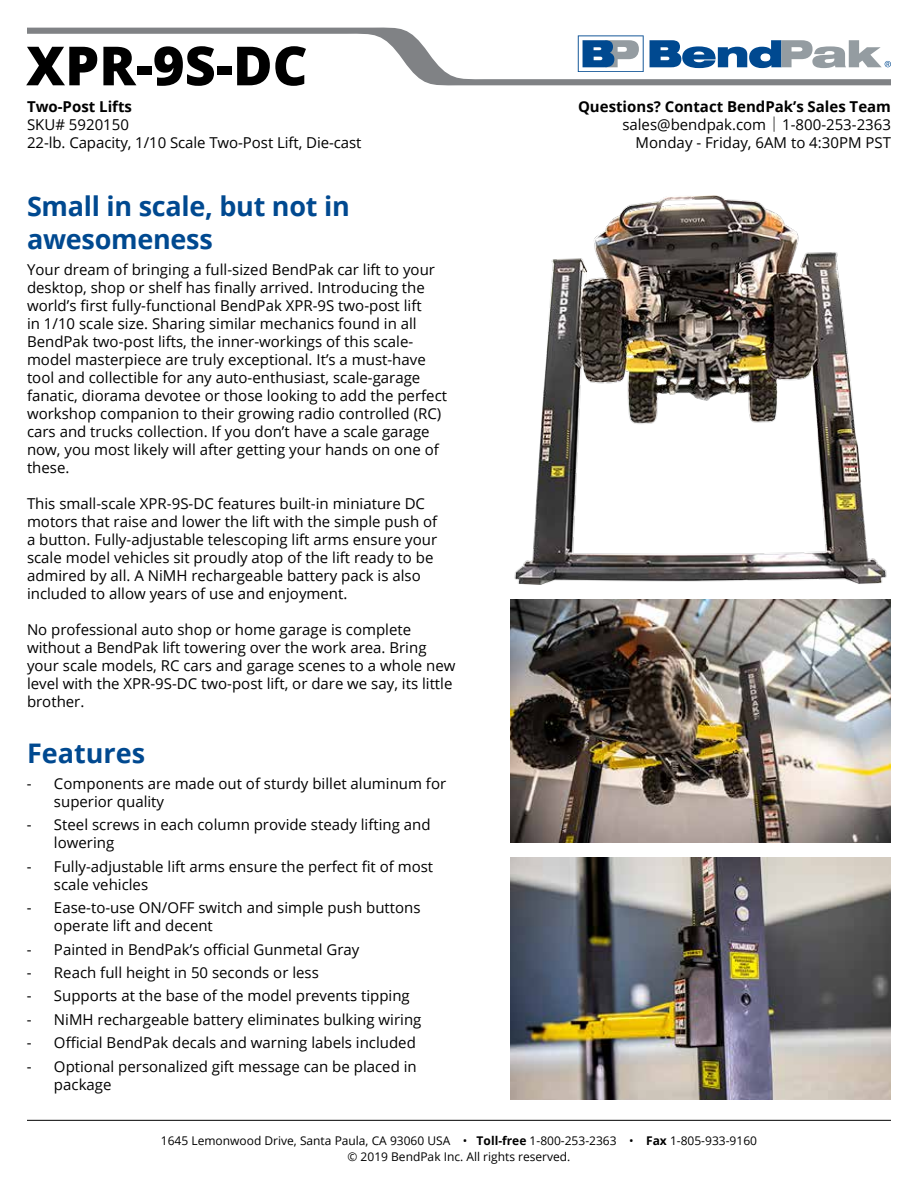
<style>
.page{position:relative;width:918px;height:1188px;background:#fff}
.page>*{position:absolute;margin:0;border:0;box-sizing:border-box;transform-origin:0 0}
.t1{font:800 54px "Open Sans";color:#000}
.t2{font:700 27px/32.4px "Open Sans";letter-spacing:-.01em;color:#004990}
.t3{font:15px/18px "Open Sans";color:#000}
.t4{font:700 15px "Open Sans";color:#000}
.t5{font:12px "Open Sans";color:#000}
.s1{font-weight:700}
.s2{font-weight:300}
</style>
<div class="page">
<svg style="left:27px;top:27px;width:864px;height:58px"></svg>
<img style="left:514px;top:196px;width:373px;height:388px">
<hr style="left:27px;top:1120px;width:864px;height:1px;background:#000">
<svg style="left:650px;top:40px;width:241px;height:28px"></svg>
<svg style="left:578px;top:35px;width:66px;height:37px"></svg>
<img style="left:511px;top:599px;width:380px;height:243px">
<img style="left:511px;top:857px;width:380px;height:243px">
<h1 class="t1" style="left:26px;top:25px;width:283px">XPR-9S-DC</h1>
<p class="t4" style="left:27px;top:96px;width:107px">Two-Post Lifts</p>
<p class="t3" style="left:27px;top:115px;width:336px">SKU# 5920150<br>22-lb. Capacity, 1/10 Scale Two-Post Lift, Die-cast</p>
<h2 class="t2" style="left:27px;top:190px;width:324px">Small in scale, but not in awesomeness</h2>
<p class="t3" style="left:27px;top:260px;width:422px">Your dream of bringing a full-sized BendPak car lift to your desktop, shop or shelf has finally arrived. Introducing the world’s first fully-functional BendPak XPR-9S two-post lift<br>in 1/10 scale size. Sharing similar mechanics found in all BendPak two-post lifts, the inner-workings of this scale&shy;model masterpiece are truly exceptional. It’s a must-have tool and collectible for any auto-enthusiast, scale-garage fanatic, diorama devotee or those looking to add the perfect workshop companion to their growing radio controlled (RC) cars and trucks collection. If you don’t have a scale garage now, you most likely will after getting your hands on one of these.</p>
<p class="t3" style="left:27px;top:494px;width:412px">This small-scale XPR-9S-DC features built-in miniature DC motors that raise and lower the lift with the simple push of a button. Fully-adjustable telescoping lift arms ensure your scale model vehicles sit proudly atop of the lift ready to be admired by all. A NiMH rechargeable battery pack is also included to allow years of use and enjoyment.</p>
<p class="t3" style="left:27px;top:620px;width:430px">No professional auto shop or home garage is complete without a BendPak lift towering over the work area. Bring your scale models, RC cars and garage scenes to a whole new level with the XPR-9S-DC two-post lift, or dare we say, its little brother.</p>
<h2 class="t2" style="left:27px;top:736px;width:120px">Features</h2>
<p class="t3" style="left:54px;top:774px;width:394px;text-indent:-27px">- Components are made out of sturdy billet aluminum for superior quality</p>
<p class="t3" style="left:54px;top:816px;width:378px;text-indent:-27px">- Steel screws in each column provide steady lifting and lowering</p>
<p class="t3" style="left:54px;top:857px;width:381px;text-indent:-27px">- Fully-adjustable lift arms ensure the perfect fit of most scale vehicles</p>
<p class="t3" style="left:54px;top:898px;width:368px;text-indent:-27px">- Ease-to-use ON/OFF switch and simple push buttons operate lift and decent</p>
<p class="t3" style="left:27px;top:940px;width:334px">- Painted in BendPak’s official Gunmetal Gray</p>
<p class="t3" style="left:27px;top:963px;width:293px">- Reach full height in 50 seconds or less</p>
<p class="t3" style="left:27px;top:987px;width:384px">- Supports at the base of the model prevents tipping</p>
<p class="t3" style="left:27px;top:1010px;width:396px">- NiMH rechargeable battery eliminates bulking wiring</p>
<p class="t3" style="left:27px;top:1033px;width:390px">- Official BendPak decals and warning labels included</p>
<p class="t3" style="left:54px;top:1057px;width:364px;text-indent:-27px">- Optional personalized gift message can be placed in package</p>
<p class="t3" style="left:578px;top:97px;width:315px;text-align:right"><span class="s1">Questions? Contact BendPak’s Sales Team </span>sales@bendpak.com <span class="s2">|</span> 1-800-253-2363<br>Monday - Friday, 6AM to 4:30PM PST</p>
<p class="t5" style="left:161px;top:1133px;width:598px">1645 Lemonwood Drive, Santa Paula, CA 93060 USA • <span class="s1">Toll-free</span> 1-800-253-2363 • <span class="s1">Fax</span> 1-805-933-9160</p>
<p class="t5" style="left:348px;top:1148px;width:224px">© 2019 BendPak Inc. All rights reserved.</p>
</div>
